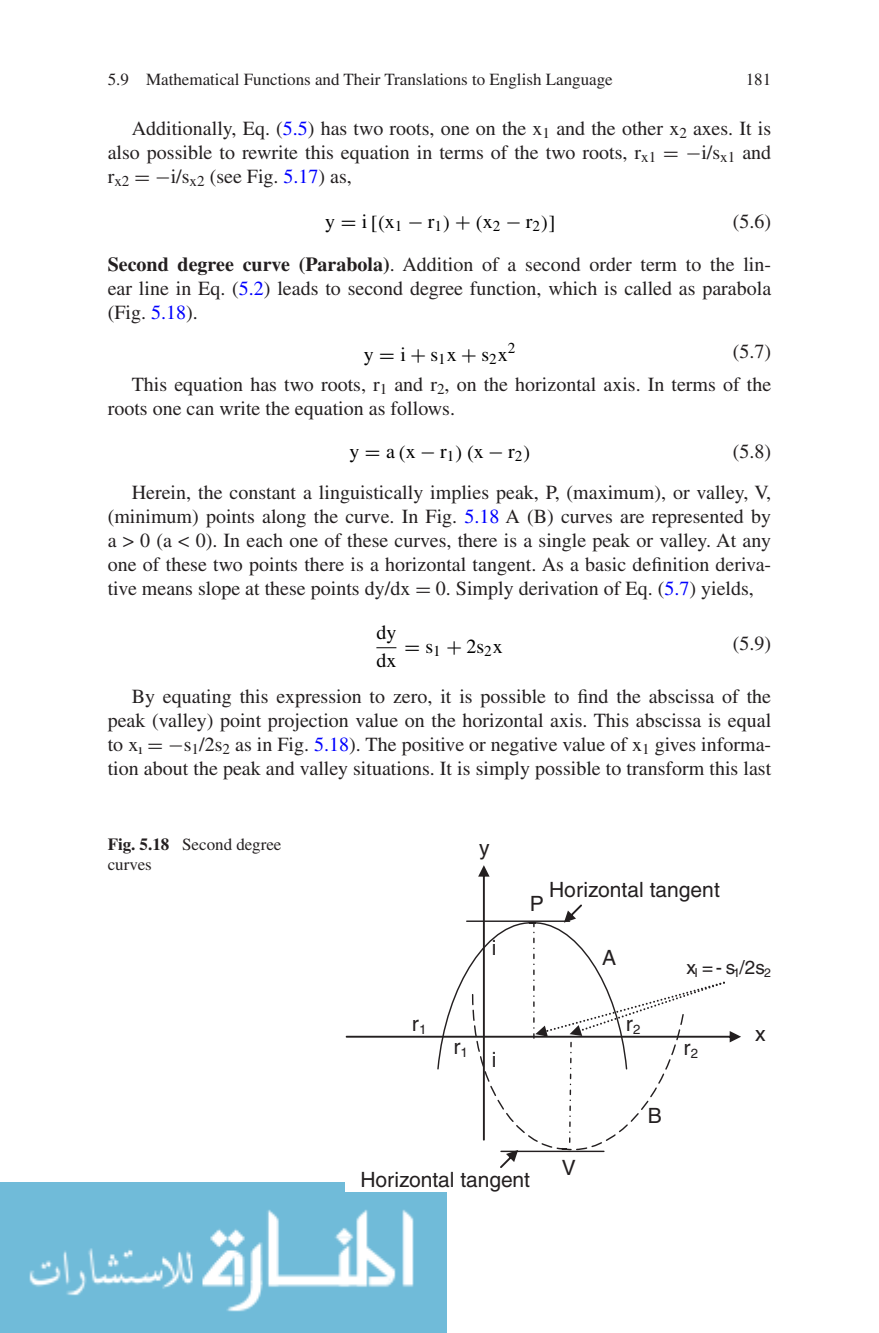
<style>
.page{position:relative;width:879px;height:1333px;background:#fff}
.page>*{position:absolute;margin:0;border:0;box-sizing:border-box;transform-origin:0 0}
.t1{font:21px "Helvetica";letter-spacing:-.005em;color:#231f20}
.t2{font:20px/24px "Times";color:#231f20;text-align:justify}
.t3{font:20px/28.2px "Times";color:#000}
.t4{font:19px "Helvetica";color:#231f20}
.t5{font:17px/20px "Times";color:#231f20}
.t6{font:15.2px "Times";color:#000}
.s1{color:#00f}
.s2{font-family:"MTSY"}
.s3{font-family:"MTSYN"}
.s4{font-family:"MTMI"}
.s5{font-weight:700}
</style>
<div class="page">
<img style="left:0;top:1182px;width:446px;height:150px">
<svg style="left:376px;top:647px;width:20px;height:1px"></svg>
<div style="left:346px;top:836px;width:425px;height:355px;background:#fff"></div>
<svg style="left:346px;top:865px;width:395px;height:303px"></svg>
<p class="t5" style="left:108px;top:69px;width:506px">5.9 Mathematical Functions and Their Translations to English Language</p>
<p class="t5" style="left:746px;top:69px;width:27px">181</p>
<p class="t2" style="left:108px;top:116px;width:665px;text-indent:24px">Additionally, Eq. (<span class="s1">5.5</span>) has two roots, one on the x<sub>1</sub> and the other x<sub>2</sub> axes. It is also possible to rewrite this equation in terms of the two roots, r<sub>x1</sub> <span class="s2">= −</span>i/s<sub>x1</sub> and r<sub>x2</sub> <span class="s2">= −</span>i/s<sub>x2</sub> (see Fig. <span class="s1">5.17</span>) as,</p>
<p class="t3" style="left:325px;top:210px;width:71px">y <span class="s3">=</span>i[<span class="s4">(</span>x</p>
<p class="t2" style="left:733px;top:209px;width:40px">(5.6)</p>
<p class="t6" style="left:395px;top:221px;width:162px">1 <sup>−</sup> <sup>r</sup>1<sup>)</sup> <sup>+</sup> <sup>(</sup><sup>x</sup>2 <sup>−</sup> <sup>r</sup>2<sup>)</sup><sup>]</sup></p>
<p class="t2" style="left:108px;top:252px;width:665px"><span class="s5">Second degree curve (Parabola)</span>. Addition of a second order term to the lin&shy;ear line in Eq. (<span class="s1">5.2</span>) leads to second degree function, which is called as parabola (Fig. <span class="s1">5.18</span>).</p>
<p class="t6" style="left:438px;top:354px;width:79px">1<sup>x</sup> <sup>+</sup> <sup>s</sup>2<sup>x</sup>2</p>
<p class="t3" style="left:364px;top:342px;width:76px">y<span class="s3">=</span>i<span class="s3">+</span>s</p>
<p class="t2" style="left:733px;top:339px;width:40px">(5.7)</p>
<p class="t2" style="left:108px;top:372px;width:665px;text-indent:24px">This equation has two roots, r<sub>1</sub> and r<sub>2</sub>, on the horizontal axis. In terms of the roots one can write the equation as follows.</p>
<p class="t3" style="left:349px;top:439px;width:183px">y <span class="s3">=</span> a<span class="s4">(</span>x<span class="s3">−</span>r<sub>1</sub><span class="s4">)(</span>x<span class="s3">−</span>r<sub>2</sub><span class="s4">)</span></p>
<p class="t2" style="left:733px;top:439px;width:40px">(5.8)</p>
<p class="t2" style="left:108px;top:480px;width:665px;text-indent:24px">Herein, the constant a linguistically implies peak, P, (maximum), or valley, V, (minimum) points along the curve. In Fig. <span class="s1">5.18</span> A (B) curves are represented by a &gt; 0 (a &lt; 0). In each one of these curves, there is a single peak or valley. At any one of these two points there is a horizontal tangent. As a basic definition deriva&shy;tive means slope at these points dy/dx <span class="s2">=</span> 0. Simply derivation of Eq. (<span class="s1">5.7</span>) yields,</p>
<p class="t3" style="left:376px;top:620px;width:22px">dy dx</p>
<p class="t3" style="left:404px;top:634px;width:100px"><span class="s3">=</span> s<sub>1</sub> <span class="s3">+</span> 2s<sub>2</sub>x</p>
<p class="t2" style="left:733px;top:631px;width:40px">(5.9)</p>
<p class="t2" style="left:108px;top:684px;width:665px;text-indent:24px">By equating this expression to zero, it is possible to find the abscissa of the peak (valley) point projection value on the horizontal axis. This abscissa is equal to x<sub>ı</sub> <span class="s2">= −</span>s<sub>1</sub>/2s<sub>2</sub> as in Fig. <span class="s1">5.18</span>). The positive or negative value of x<sub>1</sub> gives informa&shy;tion about the peak and valley situations. It is simply possible to transform this last</p>
<p class="t5" style="left:108px;top:834px;width:175px"><span class="s5">Fig. 5.18</span> Second degree curves</p>
<p class="t1" style="left:479px;top:835px;width:12px">y</p>
<p class="t1" style="left:492px;top:935px;width:6px">i</p>
<p class="t1" style="left:549px;top:877px;width:172px">Horizontal tangent</p>
<p class="t1" style="left:530px;top:891px;width:16px">P</p>
<p class="t1" style="left:602px;top:945px;width:16px">A</p>
<p class="t4" style="left:686px;top:955px;width:86px">x<sub>I</sub> = - s<sub>1</sub>/2s<sub>2</sub></p>
<p class="t1" style="left:412px;top:1011px;width:16px">r<sub>1</sub></p>
<p class="t1" style="left:626px;top:1011px;width:16px">r<sub>2</sub></p>
<p class="t1" style="left:453px;top:1034px;width:16px">r<sub>1</sub></p>
<p class="t1" style="left:683px;top:1035px;width:16px">r<sub>2</sub></p>
<p class="t1" style="left:492px;top:1047px;width:6px">i</p>
<p class="t1" style="left:360px;top:1167px;width:171px">Horizontal tangent</p>
<p class="t1" style="left:562px;top:1155px;width:16px">V</p>
<p class="t1" style="left:648px;top:1102px;width:16px">B</p>
<p class="t1" style="left:755px;top:1021px;width:12px">x</p>
</div>
